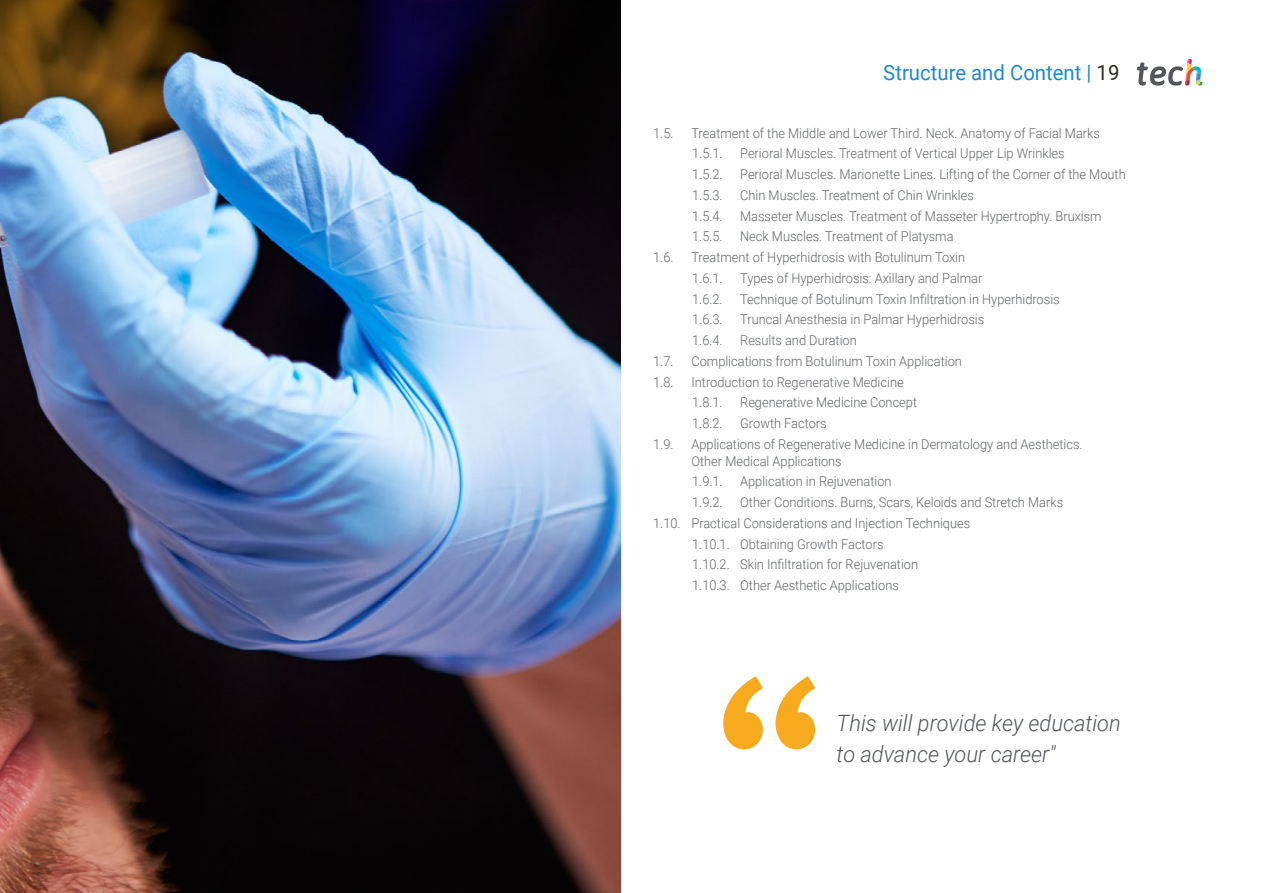
<style>
.page{position:relative;width:1263px;height:893px;background:#fff}
.page>*{position:absolute;margin:0;border:0;box-sizing:border-box;transform-origin:0 0}
.Destacados{font:italic 300 22.5px/31.5px "Roboto";color:#52555b}
.Sección___Pag{font:21px "Roboto";color:#2488c9}
.Temario_Lvl_2{font:300 13.5px "Roboto";color:#61646a;scale:.95 1}
.Temario_Lvl_1{font:300 13.5px/16.5px "Roboto";color:#61646a;scale:.95 1}
.s1{color:#312e20}
</style>
<div class="page">
<svg style="left:1137px;top:59px;width:65px;height:27px"></svg>
<img style="left:0;top:0;width:621px;height:893px">
<svg style="left:723px;top:676px;width:92px;height:73px"></svg>
<p class="Sección___Pag" style="left:883px;top:57px;width:238px">Structure and Content | <span class="s1">19</span></p>
<p class="Temario_Lvl_1" style="left:653px;top:124px;width:23px">1.5.</p>
<p class="Temario_Lvl_1" style="left:691px;top:124px;width:432px">Treatment of the Middle and Lower Third. Neck. Anatomy of Facial Marks</p>
<p class="Temario_Lvl_2" style="left:692px;top:144px;width:34px">1.5.1.</p>
<p class="Temario_Lvl_2" style="left:740px;top:144px;width:343px">Perioral Muscles. Treatment of Vertical Upper Lip Wrinkles</p>
<p class="Temario_Lvl_2" style="left:692px;top:165px;width:34px">1.5.2.</p>
<p class="Temario_Lvl_2" style="left:740px;top:165px;width:407px">Perioral Muscles. Marionette Lines. Lifting of the Corner of the Mouth</p>
<p class="Temario_Lvl_2" style="left:692px;top:186px;width:34px">1.5.3.</p>
<p class="Temario_Lvl_2" style="left:740px;top:186px;width:247px">Chin Muscles. Treatment of Chin Wrinkles</p>
<p class="Temario_Lvl_2" style="left:692px;top:206px;width:34px">1.5.4.</p>
<p class="Temario_Lvl_2" style="left:740px;top:206px;width:382px">Masseter Muscles. Treatment of Masseter Hypertrophy. Bruxism</p>
<p class="Temario_Lvl_2" style="left:692px;top:227px;width:34px">1.5.5.</p>
<p class="Temario_Lvl_2" style="left:740px;top:227px;width:226px">Neck Muscles. Treatment of Platysma</p>
<p class="Temario_Lvl_1" style="left:653px;top:249px;width:23px">1.6.</p>
<p class="Temario_Lvl_1" style="left:691px;top:249px;width:290px">Treatment of Hyperhidrosis with Botulinum Toxin</p>
<p class="Temario_Lvl_2" style="left:692px;top:269px;width:34px">1.6.1.</p>
<p class="Temario_Lvl_2" style="left:740px;top:269px;width:256px">Types of Hyperhidrosis: Axillary and Palmar</p>
<p class="Temario_Lvl_2" style="left:692px;top:289px;width:34px">1.6.2.</p>
<p class="Temario_Lvl_2" style="left:740px;top:289px;width:338px">Technique of Botulinum Toxin Infiltration in Hyperhidrosis</p>
<p class="Temario_Lvl_2" style="left:692px;top:310px;width:34px">1.6.3.</p>
<p class="Temario_Lvl_2" style="left:740px;top:310px;width:258px">Truncal Anesthesia in Palmar Hyperhidrosis</p>
<p class="Temario_Lvl_2" style="left:692px;top:331px;width:34px">1.6.4.</p>
<p class="Temario_Lvl_2" style="left:740px;top:331px;width:124px">Results and Duration</p>
<p class="Temario_Lvl_1" style="left:653px;top:352px;width:23px">1.7.</p>
<p class="Temario_Lvl_1" style="left:691px;top:352px;width:286px">Complications from Botulinum Toxin Application</p>
<p class="Temario_Lvl_1" style="left:653px;top:373px;width:23px">1.8.</p>
<p class="Temario_Lvl_1" style="left:691px;top:373px;width:225px">Introduction to Regenerative Medicine</p>
<p class="Temario_Lvl_2" style="left:692px;top:393px;width:34px">1.8.1.</p>
<p class="Temario_Lvl_2" style="left:740px;top:393px;width:188px">Regenerative Medicine Concept</p>
<p class="Temario_Lvl_2" style="left:692px;top:414px;width:34px">1.8.2.</p>
<p class="Temario_Lvl_2" style="left:740px;top:414px;width:93px">Growth Factors</p>
<p class="Temario_Lvl_1" style="left:653px;top:435px;width:23px">1.9.</p>
<p class="Temario_Lvl_1" style="left:691px;top:435px;width:413px">Applications of Regenerative Medicine in Dermatology and Aesthetics.<br>Other Medical Applications</p>
<p class="Temario_Lvl_2" style="left:692px;top:472px;width:34px">1.9.1.</p>
<p class="Temario_Lvl_2" style="left:740px;top:472px;width:161px">Application in Rejuvenation</p>
<p class="Temario_Lvl_2" style="left:692px;top:493px;width:34px">1.9.2.</p>
<p class="Temario_Lvl_2" style="left:740px;top:493px;width:341px">Other Conditions. Burns, Scars, Keloids and Stretch Marks</p>
<p class="Temario_Lvl_1" style="left:653px;top:514px;width:335px">1.10. Practical Considerations and Injection Techniques</p>
<p class="Temario_Lvl_2" style="left:692px;top:534px;width:203px">1.10.1. Obtaining Growth Factors</p>
<p class="Temario_Lvl_2" style="left:692px;top:555px;width:239px">1.10.2. Skin Infiltration for Rejuvenation</p>
<p class="Temario_Lvl_2" style="left:692px;top:576px;width:219px">1.10.3. Other Aesthetic Applications</p>
<p class="Destacados" style="left:837px;top:706px;width:286px">This will provide key education to advance your career"</p>
</div>
